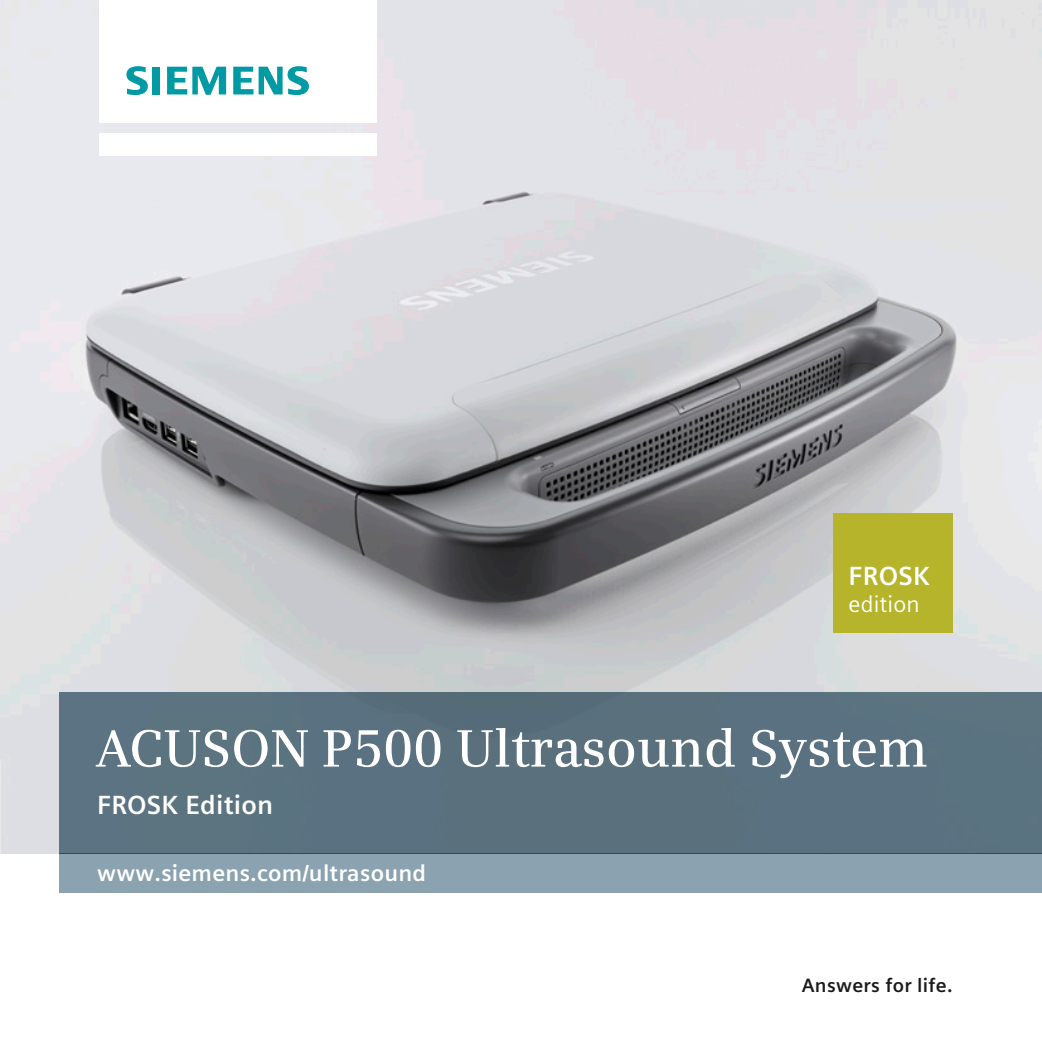
<style>
.page{position:relative;width:1042px;height:1042px;background:#fff}
.page>*{position:absolute;margin:0;border:0;box-sizing:border-box;transform-origin:0 0}
.t1{font:600 52.5px "Siemens Serif";letter-spacing:-.005em;color:#fff}
.t2{font:700 26.25px "Siemens Sans";letter-spacing:.01em;color:#fff}
.t3{font:700 26.25px "Siemens Sans Global";letter-spacing:.01em;color:#fff}
.t4{font:700 22.75px "Siemens Sans Global";letter-spacing:.01em;color:#fff}
.t5{font:22.75px "Siemens Sans Global";letter-spacing:.01em;color:#fff}
.t6{font:700 19.25px "Siemens Sans Global";letter-spacing:.015em;color:#1a1a19}
</style>
<div class="page">
<img style="left:0;top:0;width:1042px;height:853px">
<div style="left:99px;top:133px;width:278px;height:23px;background:#fff"></div>
<div style="left:99px;top:0;width:278px;height:122px;background:#fff"></div>
<svg style="left:126px;top:66px;width:22px;height:29px"></svg>
<div style="left:152px;top:67px;width:8px;height:27px;background:#009aa4"></div>
<svg style="left:167px;top:67px;width:59px;height:28px"></svg>
<svg style="left:233px;top:67px;width:20px;height:27px"></svg>
<svg style="left:259px;top:66px;width:50px;height:29px"></svg>
<div style="left:60px;top:692px;width:982px;height:161px;background:#5a7180"></div>
<div style="left:60px;top:853px;width:982px;height:40px;background:#8ba3b0"></div>
<div style="left:833px;top:513px;width:119px;height:119px;background:#b5b42b"></div>
<p class="t3" style="left:848px;top:556px;width:83px">FROSK</p>
<p class="t5" style="left:848px;top:587px;width:73px">edition</p>
<h1 class="t1" style="left:96px;top:717px;width:833px">ACUSON P500 Ultrasound System</h1>
<p class="t2" style="left:97px;top:790px;width:178px">FROSK Edition</p>
<p class="t4" style="left:97px;top:856px;width:330px">www.siemens.com/ultrasound</p>
<p class="t6" style="left:802px;top:971px;width:152px">Answers for life.</p>
</div>
